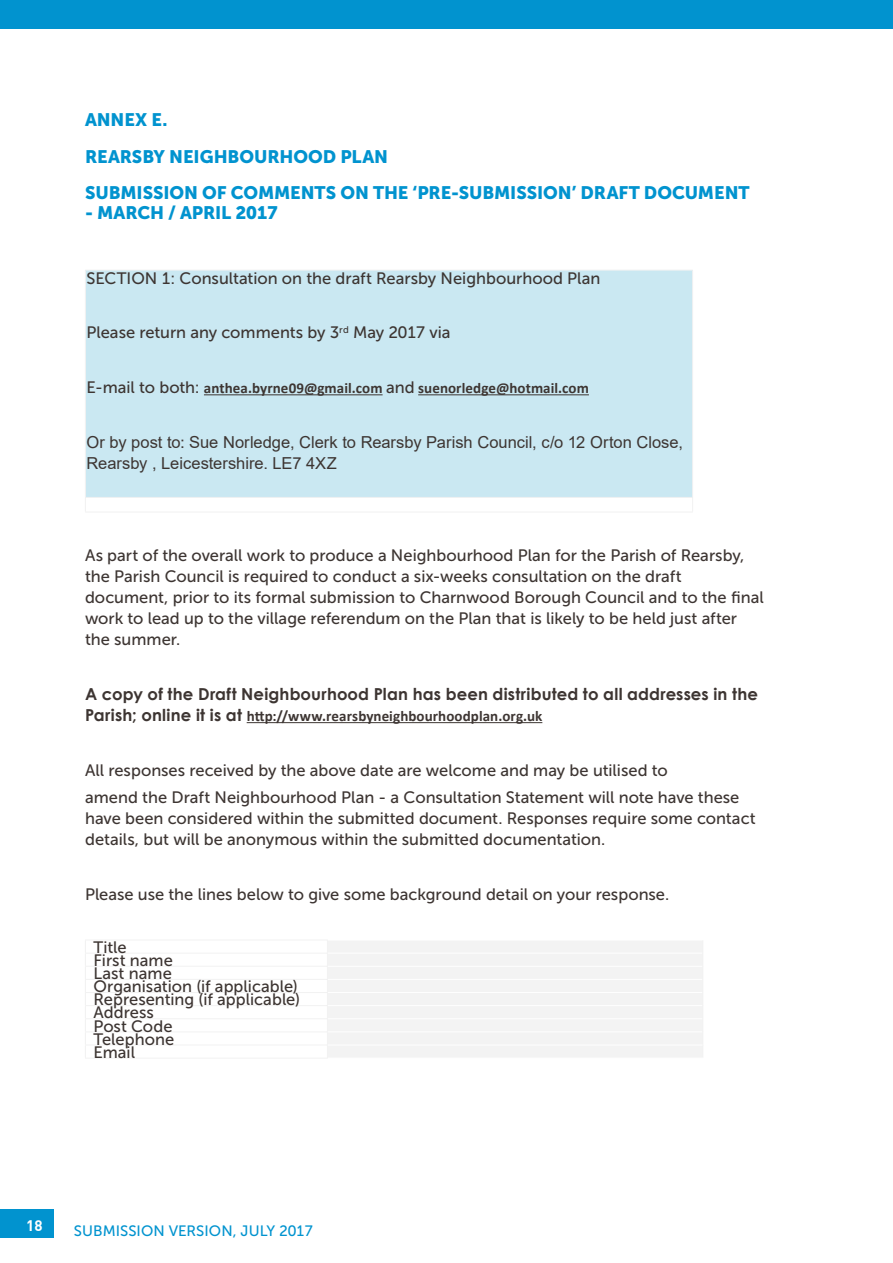
<style>
.page{position:relative;width:893px;height:1263px;background:#fff}
.page>*{position:absolute;margin:0;border:0;box-sizing:border-box;transform-origin:0 0}
.t1{font:18px/36.5px "Museo Sans 900";letter-spacing:-.005em;color:#0193cf}
.t2{font:16.5px/13.2px "Museo Sans 500";color:#3d3532}
.t3{font:16.5px/21px "Arial";color:#3d3532}
.t4{font:700 16.5px "Century Gothic";letter-spacing:.01em;color:#3d3532}
.t5{font:700 15px "Calibri";letter-spacing:.005em;color:#3d3532}
.t6{font:15px "Museo Sans 500";letter-spacing:.005em;color:#0193cf}
.t7{font:700 15px "DIN";color:#fff}
.s1{font-family:"Museo Sans 500";font-weight:400;font-size:16.5px}
.s2{font-family:"Museo Sans 500"}
.s3{font-family:"Century Gothic";font-size:16.5px}
</style>
<div class="page">
<div style="left:0;top:1209px;width:54px;height:29px;background:#0193cf"></div>
<div style="left:0;top:0;width:893px;height:29px;background:#0193cf"></div>
<hr style="left:247px;top:722px;width:295px;height:1px;background:#3d3532">
<div style="left:85px;top:270px;width:608px;height:227px;background:#cae8f2"></div>
<hr style="left:85px;top:270px;width:608px;height:1px;background:#f2f2f2">
<hr style="left:85px;top:270px;width:1px;height:227px;background:#f2f2f2">
<hr style="left:692px;top:270px;width:1px;height:227px;background:#f2f2f2">
<hr style="left:85px;top:497px;width:608px;height:1px;background:#f2f2f2">
<svg style="left:85px;top:498px;width:1px;height:14px"></svg>
<svg style="left:692px;top:498px;width:1px;height:14px"></svg>
<hr style="left:85px;top:512px;width:608px;height:1px;background:#f2f2f2">
<hr style="left:204px;top:394px;width:179px;height:1px;background:#3d3532">
<hr style="left:418px;top:394px;width:171px;height:1px;background:#3d3532">
<hr style="left:85px;top:940px;width:243px;height:1px;background:#f2f2f2">
<hr style="left:85px;top:953px;width:243px;height:1px;background:#f2f2f2">
<hr style="left:85px;top:966px;width:243px;height:1px;background:#f2f2f2">
<hr style="left:85px;top:979px;width:243px;height:1px;background:#f2f2f2">
<hr style="left:85px;top:992px;width:243px;height:1px;background:#f2f2f2">
<hr style="left:85px;top:1005px;width:243px;height:1px;background:#f2f2f2">
<hr style="left:85px;top:1018px;width:243px;height:1px;background:#f2f2f2">
<hr style="left:85px;top:1031px;width:243px;height:1px;background:#f2f2f2">
<hr style="left:85px;top:1045px;width:243px;height:1px;background:#f2f2f2">
<svg style="left:85px;top:941px;width:1px;height:117px"></svg>
<hr style="left:85px;top:1058px;width:243px;height:1px;background:#f2f2f2">
<div style="left:327px;top:941px;width:376px;height:117px;background:#f3f3f3"></div>
<hr style="left:328px;top:1045px;width:374px;height:1px;background:#fff">
<p class="t1" style="left:85px;top:102px;width:666px">ANNEX E.<br>REARSBY NEIGHBOURHOOD PLAN<br>SUBMISSION OF COMMENTS ON THE ‘PRE-SUBMISSION’ DRAFT DOCUMENT</p>
<p class="t1" style="left:85px;top:194px;width:194px">- MARCH / APRIL 2017</p>
<p class="t2" style="left:87px;top:271px;width:515px">SECTION 1: Consultation on the draft Rearsby Neighbourhood Plan</p>
<p class="t2" style="left:87px;top:326px;width:366px">Please return any comments by 3<sup>rd</sup> May 2017 via</p>
<p class="t5" style="left:87px;top:378px;width:504px"><span class="s1">E-mail to both:</span> anthea.byrne09@gmail.com <span class="s1">and</span> suenorledge@hotmail.com</p>
<p class="t3" style="left:87px;top:431px;width:598px">Or by post to<span class="s2">:</span> Sue Norledge, Clerk to Rearsby Parish Council, c/o 12 Orton Close,<br>Rearsby , Leicestershire. LE7 4XZ</p>
<p class="t2" style="left:85px;top:545px;width:680px;line-height:21px">As part of the overall work to produce a Neighbourhood Plan for the Parish of Rearsby, the Parish Council is required to conduct a six-weeks consultation on the draft document, prior to its formal submission to Charnwood Borough Council and to the final work to lead up to the village referendum on the Plan that is likely to be held just after the summer.</p>
<p class="t4" style="left:85px;top:681px;width:674px">A copy of the Draft Neighbourhood Plan has been distributed to all addresses in the</p>
<p class="t5" style="left:85px;top:705px;width:459px"><span class="s3">Parish; online it is at</span> http://www.rearsbyneighbourhoodplan.org.uk</p>
<p class="t2" style="left:85px;top:756px;width:656px;line-height:27.5px">All responses received by the above date are welcome and may be utilised to<br>amend the Draft Neighbourhood Plan - a Consultation Statement will note have these</p>
<p class="t2" style="left:85px;top:808px;width:672px;line-height:21px">have been considered within the submitted document. Responses require some contact details, but will be anonymous within the submitted documentation.</p>
<p class="t2" style="left:85px;top:888px;width:586px">Please use the lines below to give some background detail on your response.</p>
<p class="t2" style="left:94px;top:940px;width:208px">Title<br>First name<br>Last name<br>Organisation (if applicable)<br>Representing (if applicable)<br>Address<br>Post Code<br>Telephone<br>Email</p>
<p class="t7" style="left:26px;top:1216px;width:18px">18</p>
<p class="t6" style="left:74px;top:1223px;width:241px">SUBMISSION VERSION, JULY 2017</p>
</div>
